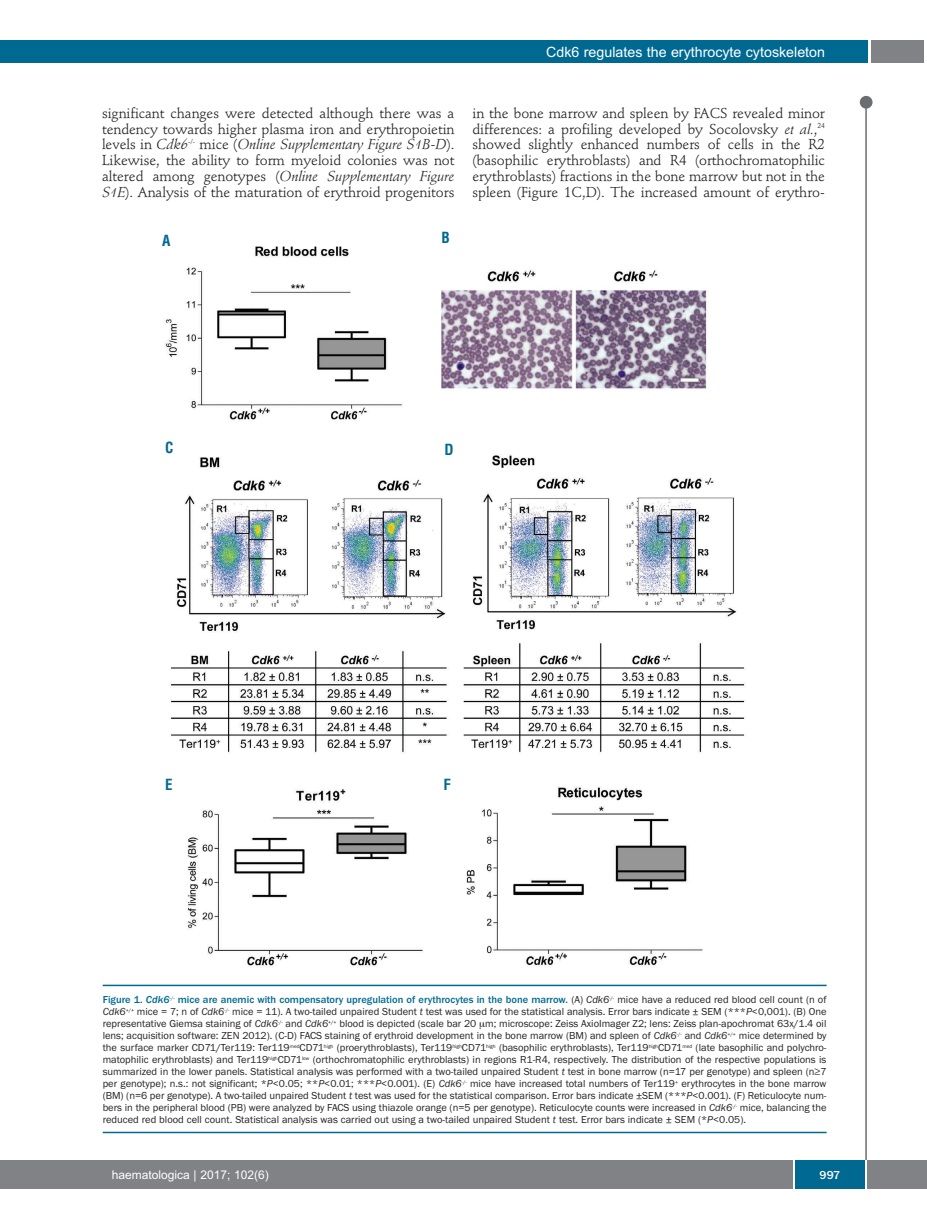
<style>
.page{position:relative;width:927px;height:1225px;background:#fff}
.page>*{position:absolute;margin:0;border:0;box-sizing:border-box;transform-origin:0 0}
.t1{font:700 condensed 15px "Helvetica";color:#006991}
.t2{font:14.25px/15.9px "Stempel Schneidler";letter-spacing:-.005em;color:#231f20;text-align:justify}
.t3{font:14.25px "Arial";color:#fff}
.t4{font:12px "Arial";color:#fff}
.t5{font:500 12px "Franklin Gothic";color:#fff}
.t6{font:10.5px/12px "Franklin Gothic";color:#231f20;text-align:justify}
.s1{font-style:italic}
.s2{font-weight:500;color:#006991}
.s3{font-weight:500;font-style:italic;color:#006991}
</style>
<div class="page">
<div style="left:860px;top:96px;width:12px;height:13px;background:#6c6d70;border-radius:50%"></div>
<hr style="left:865px;top:98px;width:2px;height:1062px;background:#6c6d70">
<div style="left:871px;top:40px;width:52px;height:22px;background:#808285"></div>
<div style="left:18px;top:40px;width:849px;height:22px;background:#006991"></div>
<div style="left:17px;top:1160px;width:910px;height:28px;background:#808285"></div>
<div style="left:795px;top:1160px;width:70px;height:28px;background:#006991"></div>
<hr style="left:793px;top:1160px;width:2px;height:28px;background:#fff">
<hr style="left:865px;top:1160px;width:2px;height:28px;background:#fff">
<div style="left:0;top:40px;width:19px;height:22px;background:#006991"></div>
<div style="left:0;top:1160px;width:18px;height:28px;background:#808285"></div>
<img style="left:165px;top:246px;width:580px;height:721px">
<hr style="left:103px;top:984px;width:724px;height:2px;background:#006991">
<hr style="left:103px;top:1131px;width:724px;height:2px;background:#006991">
<h2 class="t3" style="left:546px;top:44px;width:280px">Cdk6 regulates the erythrocyte cytoskeleton</h2>
<p class="t2" style="left:102px;top:106px;width:354px">significant changes were detected although there was a tendency towards higher plasma iron and erythropoietin levels in <span class="s1">Cdk6</span><sup>-/-</sup> mice (<span class="s1">Online Supplementary Figure S1B-D</span>).<br>Likewise, the ability to form myeloid colonies was not altered among genotypes (<span class="s1">Online Supplementary Figure S1E</span>). Analysis of the maturation of erythroid progenitors</p>
<p class="t2" style="left:472px;top:106px;width:354px">in the bone marrow and spleen by FACS revealed minor differences: a profiling developed by Socolovsky <span class="s1">et al.</span>,<sup>24 </sup>showed slightly enhanced numbers of cells in the R2 (basophilic erythroblasts) and R4 (orthochromatophilic erythroblasts) fractions in the bone marrow but not in the spleen (Figure 1C,D). The increased amount of erythro-</p>
<h1 class="t1" style="left:162px;top:232px;width:10px">A</h1>
<h1 class="t1" style="left:165px;top:439px;width:10px">C</h1>
<h1 class="t1" style="left:441px;top:229px;width:10px">B</h1>
<h1 class="t1" style="left:444px;top:441px;width:11px">D</h1>
<h1 class="t1" style="left:165px;top:775px;width:9px">E</h1>
<h1 class="t1" style="left:443px;top:775px;width:9px">F</h1>
<p class="t6" style="left:103px;top:993px;width:725px"><span class="s2">Figure 1.</span> <span class="s3">Cdk6</span><sup>-/-</sup> <span class="s2">mice are anemic with compensatory upregulation of erythrocytes in the bone marrow.</span> (A) <span class="s1">Cdk6</span><sup>-/-</sup> mice have a reduced red blood cell count (n of <span class="s1">Cdk6</span><sup>+/+</sup> mice = 7; n of <span class="s1">Cdk6</span><sup>-/-</sup> mice = 11). A two-tailed unpaired Student <span class="s1">t</span> test was used for the statistical analysis. Error bars indicate ± SEM (***<span class="s1">P</span>&lt;0,001). (B) One representative Giemsa staining of <span class="s1">Cdk6</span><sup>-/-</sup> and <span class="s1">Cdk6</span><sup>+/+</sup> blood is depicted (scale bar 20 m; microscope: Zeiss AxioImager Z2; lens: Zeiss plan-apochromat 63x/1.4 oil lens; acquisition software: ZEN 2012). (C-D) FACS staining of erythroid development in the bone marrow (BM) and spleen of <span class="s1">Cdk6</span><sup>-/-</sup> and <span class="s1">Cdk6</span><sup>+/+</sup> mice determined by the surface marker CD71/Ter119: Ter119<sup>med</sup>CD71<sup>high</sup> (proerythroblasts), Ter119<sup>high</sup>CD71<sup>high</sup> (basophilic erythroblasts), Ter119<sup>high</sup>CD71<sup>med</sup> (late basophilic and polychro&shy;matophilic erythroblasts) and Ter119<sup>high</sup>CD71<sup>low</sup> (orthochromatophilic erythroblasts) in regions R1-R4, respectively. The distribution of the respective populations is summarized in the lower panels. Statistical analysis was performed with a two-tailed unpaired Student <span class="s1">t</span> test in bone marrow (n=17 per genotype) and spleen (n≥7 per genotype); n.s.: not significant; *<span class="s1">P</span>&lt;0.05; **<span class="s1">P</span>&lt;0.01; ***<span class="s1">P</span>&lt;0.001). (E) <span class="s1">Cdk6</span><sup>-/-</sup> mice have increased total numbers of Ter119<sup>+</sup> erythrocytes in the bone marrow (BM) (n=6 per genotype). A two-tailed unpaired Student <span class="s1">t</span> test was used for the statistical comparison. Error bars indicate ±SEM (***<span class="s1">P</span>&lt;0.001). (F) Reticulocyte num&shy;bers in the peripheral blood (PB) were analyzed by FACS using thiazole orange (n=5 per genotype). Reticulocyte counts were increased in <span class="s1">Cdk6</span><sup>-/-</sup> mice, balancing the reduced red blood cell count. Statistical analysis was carried out using a two-tailed unpaired Student <span class="s1">t</span> test. Error bars indicate ± SEM (*<span class="s1">P</span>&lt;0.05).</p>
<p class="t4" style="left:112px;top:1167px;width:158px">haematologica | 2017; 102(6)</p>
<p class="t5" style="left:820px;top:1167px;width:22px">997</p>
</div>
